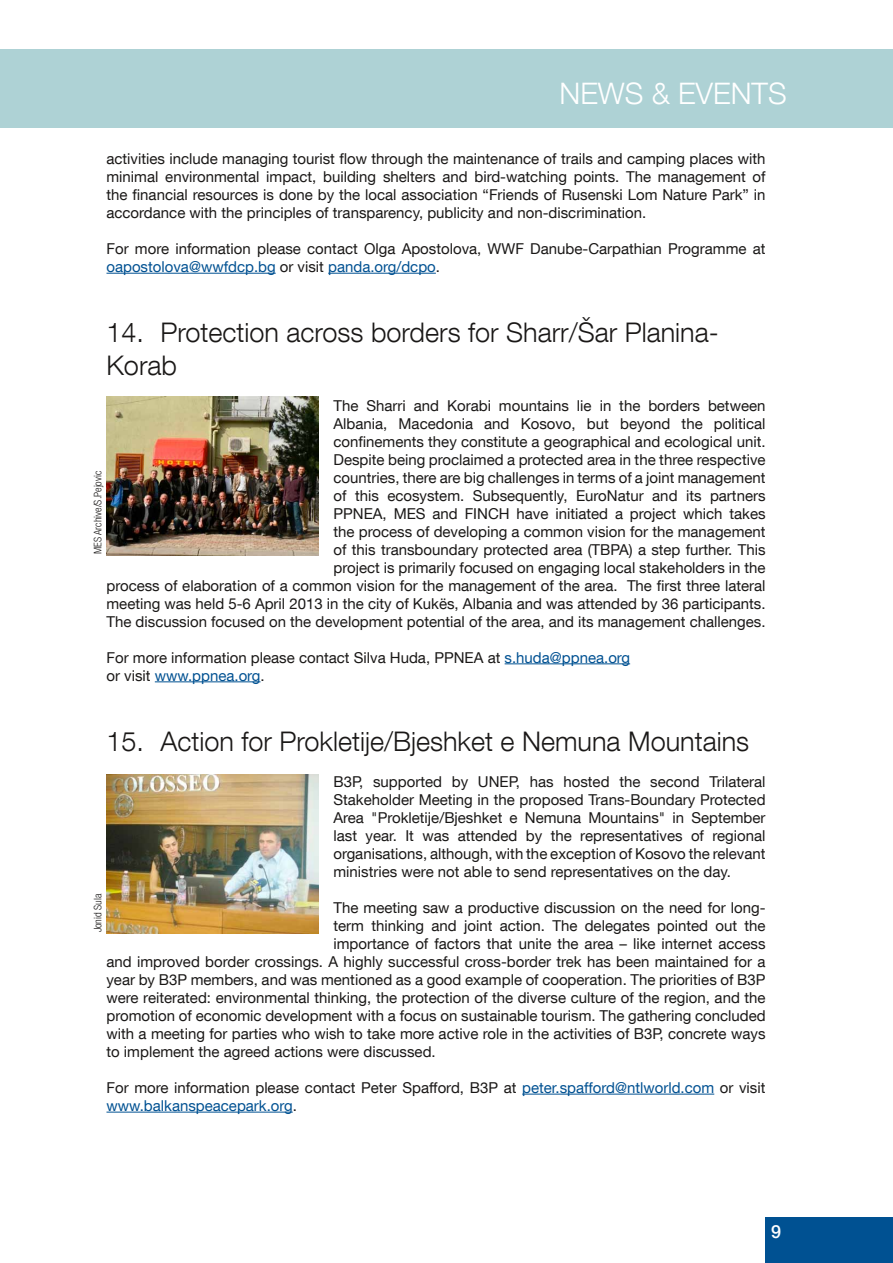
<style>
.page{position:relative;width:893px;height:1263px;background:#fff}
.page>*{position:absolute;margin:0;border:0;box-sizing:border-box;transform-origin:0 0}
.t1{font:300 29.55px "Helvetica Neue LT Com";color:#fff}
.t2{font:300 27px/32.4px "Helvetica Neue LT Com";color:#1a1817}
.t3{font:500 18px "Helvetica Neue LT Com";color:#fff}
.t4{font:15px/18px "Helvetica Neue LT Com";color:#1a1817}
.t5{font:300 condensed 10.5px "Helvetica Neue LT Com";color:#1a1817}
.s1{color:#005192}
</style>
<div class="page">
<div style="left:765px;top:1217px;width:128px;height:46px;background:#005192"></div>
<hr style="left:106px;top:273px;width:170px;height:1px;background:#005192">
<hr style="left:328px;top:273px;width:108px;height:1px;background:#005192">
<hr style="left:505px;top:663px;width:125px;height:1px;background:#005192">
<hr style="left:155px;top:681px;width:105px;height:1px;background:#005192">
<hr style="left:522px;top:1094px;width:192px;height:1px;background:#005192">
<hr style="left:106px;top:1112px;width:187px;height:1px;background:#005192">
<div style="left:0;top:50px;width:893px;height:78px;background:#aed2d5"></div>
<img style="left:106px;top:396px;width:213px;height:159px">
<img style="left:106px;top:774px;width:213px;height:160px">
<h1 class="t1" style="left:559px;top:75px;width:229px">NEWS &amp; EVENTS</h1>
<p class="t4" style="left:106px;top:149px;width:661px;text-align:justify">activities include managing tourist flow through the maintenance of trails and camping places with minimal environmental impact, building shelters and bird-watching points. The management of the financial resources is done by the local association “Friends of Rusenski Lom Nature Park” in accordance with the principles of transparency, publicity and non-discrimination.</p>
<p class="t4" style="left:106px;top:239px;width:661px">For more information please contact Olga Apostolova, WWF Danube-Carpathian Programme at <span class="s1">oapostolova@wwfdcp.bg</span> or visit <span class="s1">panda.org/dcpo</span>.</p>
<h2 class="t2" style="left:106px;top:316px;width:614px">14. Protection across borders for Sharr/Šar Planina-<br>Korab</h2>
<p class="t4" style="left:106px;top:396px;width:661px;text-align:right">The Sharri and Korabi mountains lie in the borders between<br>Albania, Macedonia and Kosovo, but beyond the political<br>confinements they constitute a geographical and ecological unit.<br>Despite being proclaimed a protected area in the three respective<br>countries, there are big challenges in terms of a joint management<br>of this ecosystem. Subsequently, EuroNatur and its partners<br>PPNEA, MES and FINCH have initiated a project which takes<br>the process of developing a common vision for the management<br>of this transboundary protected area (TBPA) a step further. This<br>project is primarily focused on engaging local stakeholders in the<br>process of elaboration of a common vision for the management of the area. The first three lateral meeting was held 5-6 April 2013 in the city of Kukës, Albania and was attended by 36 participants.<br>The discussion focused on the development potential of the area, and its management challenges.</p>
<p class="t4" style="left:106px;top:648px;width:525px">For more information please contact Silva Huda, PPNEA at <span class="s1">s.huda@ppnea.org </span>or visit <span class="s1">www.ppnea.org</span>.</p>
<p class="t5" style="left:92px;top:554px;width:84px;rotate:-90deg">MES Archive/S.Pejovic</p>
<h2 class="t2" style="left:106px;top:724px;width:644px">15. Action for Prokletije/Bjeshket e Nemuna Mountains</h2>
<p class="t4" style="left:333px;top:772px;width:434px;text-align:justify">B3P, supported by UNEP, has hosted the second Trilateral Stakeholder Meeting in the proposed Trans-Boundary Protected Area "Prokletije/Bjeshket e Nemuna Mountains" in September last year. It was attended by the representatives of regional organisations, although, with the exception of Kosovo the relevant ministries were not able to send representatives on the day.</p>
<p class="t4" style="left:333px;top:898px;width:434px">The meeting saw a productive discussion on the need for long-</p>
<p class="t4" style="left:333px;top:916px;width:434px">term thinking and joint action. The delegates pointed out the</p>
<p class="t4" style="left:333px;top:934px;width:434px">importance of factors that unite the area – like internet access</p>
<p class="t4" style="left:106px;top:952px;width:661px">and improved border crossings. A highly successful cross-border trek has been maintained for a</p>
<p class="t4" style="left:106px;top:970px;width:660px">year by B3P members, and was mentioned as a good example of cooperation. The priorities of B3P</p>
<p class="t4" style="left:106px;top:988px;width:661px">were reiterated: environmental thinking, the protection of the diverse culture of the region, and the</p>
<p class="t4" style="left:106px;top:1006px;width:661px">promotion of economic development with a focus on sustainable tourism. The gathering concluded</p>
<p class="t4" style="left:106px;top:1024px;width:660px">with a meeting for parties who wish to take more active role in the activities of B3P, concrete ways</p>
<p class="t4" style="left:106px;top:1042px;width:331px">to implement the agreed actions were discussed.</p>
<p class="t4" style="left:106px;top:1078px;width:660px">For more information please contact Peter Spafford, B3P at <span class="s1">peter.spafford@ntlworld.com</span> or visit <span class="s1">www.balkanspeacepark.org</span>.</p>
<p class="t5" style="left:92px;top:932px;width:40px;rotate:-90deg">Jonid Sula</p>
<p class="t3" style="left:771px;top:1220px;width:12px">9</p>
</div>
